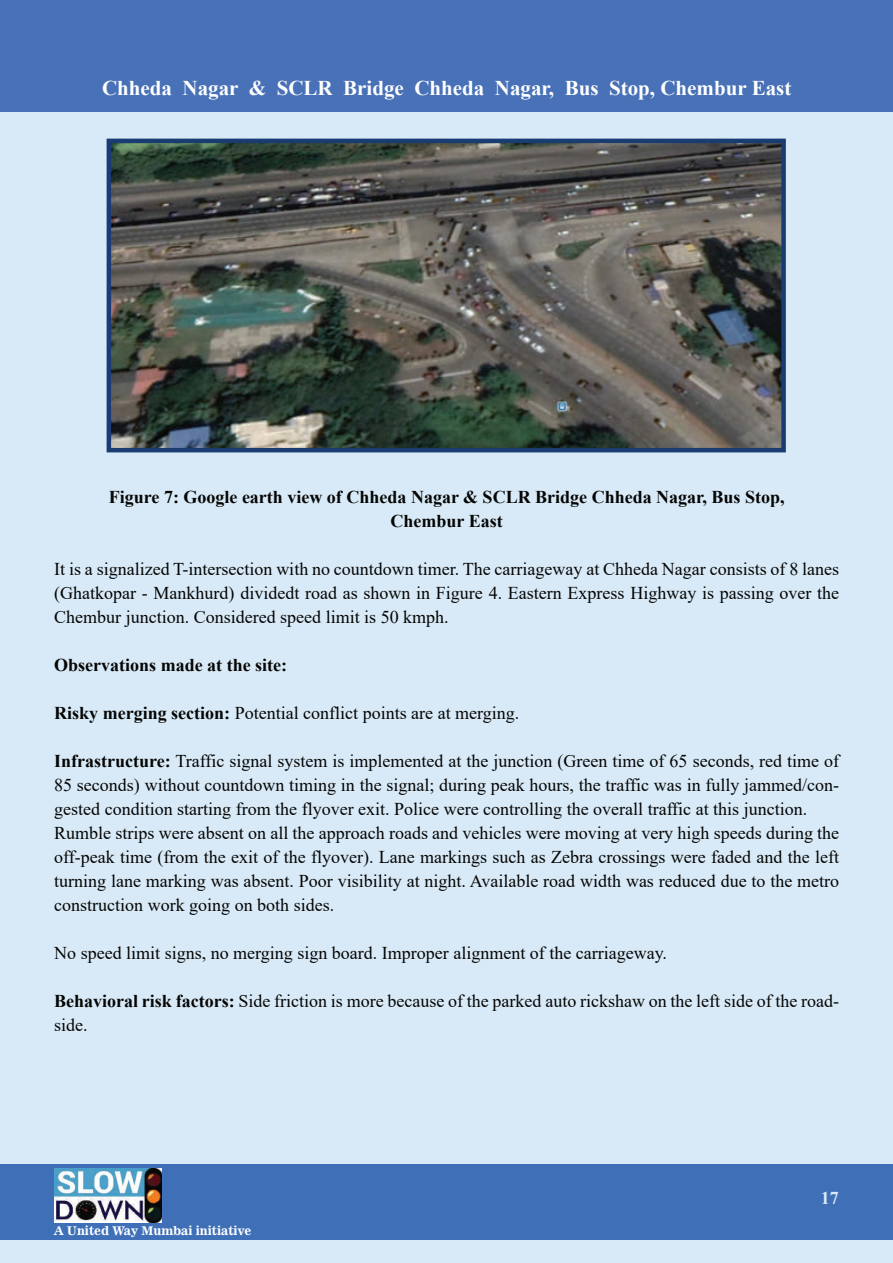
<style>
.page{position:relative;width:893px;height:1263px;background:#d8eaf7}
.page>*{position:absolute;margin:0;border:0;box-sizing:border-box;transform-origin:0 0}
.t1{font:700 21px "Times New Roman";color:#fff}
.t2{font:18px/24px "Times New Roman";color:#050504}
.t3{font:700 18px/24px "Times New Roman";color:#050504;text-align:center}
.t4{font:700 18px "Times New Roman";color:#d8eaf7}
.t5{font:12px "News 701 BT Bold A";color:#fff}
.s1{font-weight:700}
</style>
<div class="page">
<div style="left:0;top:0;width:893px;height:111px;background:#4871b7"></div>
<div style="left:0;top:1164px;width:893px;height:76px;background:#3f70b7"></div>
<img style="left:112px;top:144px;width:669px;height:303px">
<div style="left:107px;top:139px;width:679px;height:313px;border:4px solid #193c72"></div>
<img style="left:54px;top:1168px;width:107px;height:54px">
<p class="t1" style="left:102px;top:72px;width:691px">Chheda Nagar &amp; SCLR Bridge Chheda Nagar, Bus Stop, Chembur East</p>
<p class="t3" style="left:109px;top:484px;width:677px">Figure 7: Google earth view of Chheda Nagar &amp; SCLR Bridge Chheda Nagar, Bus Stop,<br>Chembur East</p>
<p class="t2" style="left:54px;top:556px;width:786px;text-align:justify">It is a signalized T-intersection with no countdown timer. The carriageway at Chheda Nagar consists of 8 lanes (Ghatkopar - Mankhurd) dividedt road as shown in Figure 4. Eastern Express Highway is passing over the Chembur junction. Considered speed limit is 50 kmph.</p>
<p class="t3" style="left:54px;top:652px;width:234px">Observations made at the site:</p>
<p class="t2" style="left:54px;top:700px;width:467px"><span class="s1">Risky merging section:</span> Potential conflict points are at merging.</p>
<p class="t2" style="left:54px;top:748px;width:786px"><span class="s1">Infrastructure:</span> Traffic signal system is implemented at the junction (Green time of 65 seconds, red time of 85 seconds) without countdown timing in the signal; during peak hours, the traffic was in fully jammed/con&shy;gested condition starting from the flyover exit. Police were controlling the overall traffic at this junction.<br>Rumble strips were absent on all the approach roads and vehicles were moving at very high speeds during the off-peak time (from the exit of the flyover). Lane markings such as Zebra crossings were faded and the left turning lane marking was absent. Poor visibility at night. Available road width was reduced due to the metro construction work going on both sides.</p>
<p class="t2" style="left:54px;top:940px;width:614px">No speed limit signs, no merging sign board. Improper alignment of the carriageway.</p>
<p class="t2" style="left:54px;top:988px;width:786px"><span class="s1">Behavioral risk factors:</span> Side friction is more because of the parked auto rickshaw on the left side of the road&shy;side.</p>
<p class="t5" style="left:54px;top:1223px;width:199px">A United Way Mumbai initiative</p>
<p class="t4" style="left:821px;top:1185px;width:19px">17</p>
</div>
